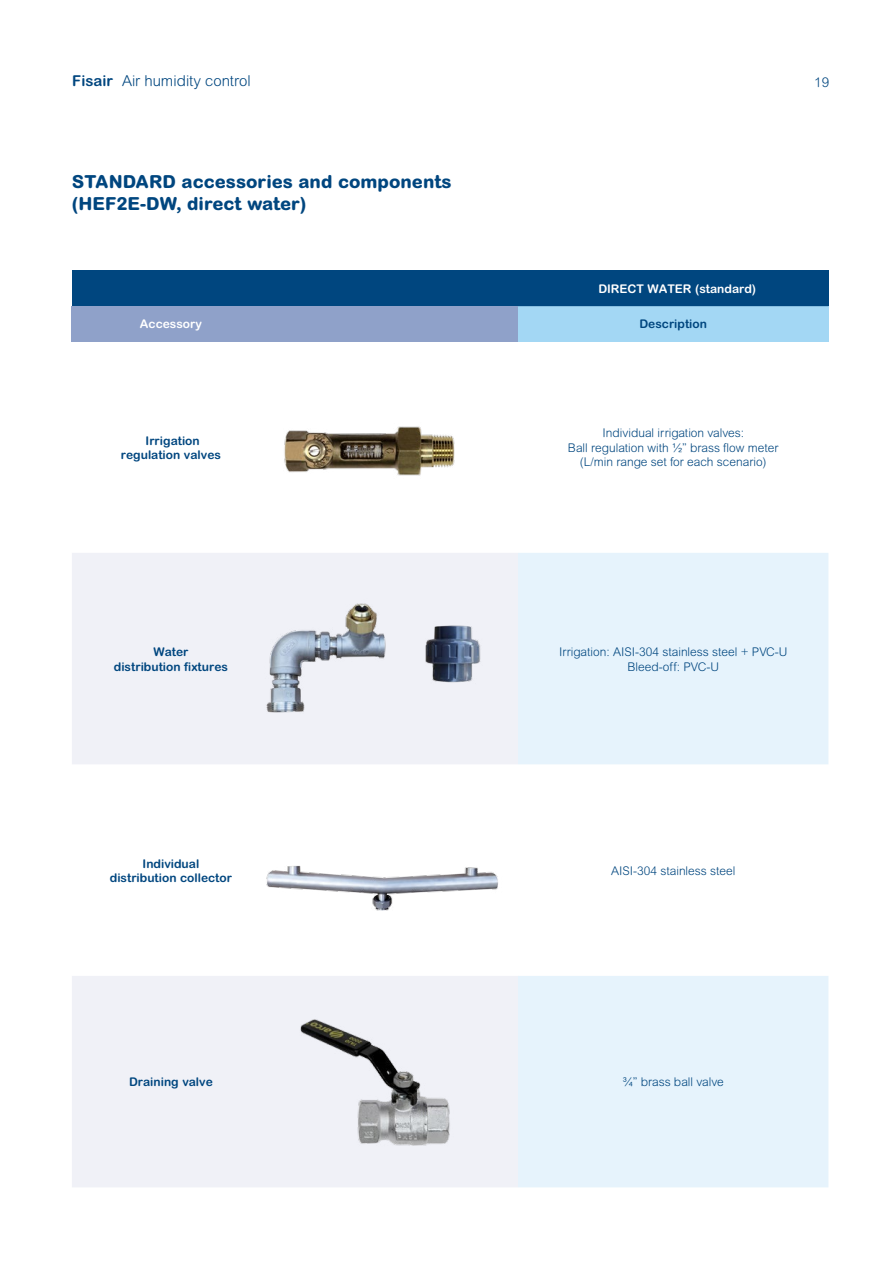
<style>
.page{position:relative;width:893px;height:1263px;background:#fff}
.page>*{position:absolute;margin:0;border:0;box-sizing:border-box;transform-origin:0 0}
.t1{font:800 18px/21.6px "Arial Rounded MT";color:#00467f}
.t2{font:300 15px "Arial Rounded MT";color:#00467f}
.t3{font:300 13.5px "Arial Rounded MT";color:#00467f}
.t4{font:300 12px/14.4px "Arial Rounded MT";color:#00467f;text-align:center}
.t5{font:700 12px/14.4px "Arial Rounded MT";color:#00467f;text-align:center}
.t6{font:700 12px "Arial Rounded MT";color:#fff}
.s1{font-weight:700}
</style>
<div class="page">
<div style="left:72px;top:270px;width:756px;height:36px;background:#00467f"></div>
<div style="left:72px;top:306px;width:198px;height:35px;background:#8fa1c9"></div>
<div style="left:270px;top:306px;width:248px;height:35px;background:#8fa1c9"></div>
<div style="left:518px;top:306px;width:310px;height:35px;background:#a3d7f4"></div>
<svg style="left:72px;top:553px;width:446px;height:634px;fill:#f0f1f7"></svg>
<svg style="left:518px;top:553px;width:310px;height:634px;fill:#e6f3fc"></svg>
<img style="left:284px;top:426px;width:171px;height:50px">
<img style="left:293px;top:1014px;width:164px;height:142px">
<img style="left:261px;top:855px;width:242px;height:60px">
<img style="left:421px;top:621px;width:61px;height:65px">
<img style="left:254px;top:599px;width:142px;height:120px">
<p class="t2" style="left:72px;top:73px;width:180px"><span class="s1">Fisair</span> Air humidity control</p>
<p class="t3" style="left:814px;top:74px;width:16px">19</p>
<h1 class="t1" style="left:72px;top:171px;width:381px">STANDARD accessories and components (HEF2E-DW, direct water)</h1>
<p class="t6" style="left:598px;top:281px;width:159px">DIRECT WATER (standard)</p>
<p class="t6" style="left:140px;top:317px;width:64px">Accessory</p>
<p class="t5" style="left:639px;top:317px;width:69px">Description</p>
<p class="t5" style="left:121px;top:433px;width:102px">Irrigation regulation valves</p>
<p class="t4" style="left:568px;top:426px;width:212px">Individual irrigation valves:<br>Ball regulation with ½” brass flow meter (L/min range set for each scenario)</p>
<p class="t5" style="left:114px;top:644px;width:116px">Water<br>distribution fixtures</p>
<p class="t4" style="left:559px;top:645px;width:230px">Irrigation: AISI-304 stainless steel + PVC-U<br>Bleed-off: PVC-U</p>
<p class="t5" style="left:110px;top:856px;width:124px">Individual distribution collector</p>
<p class="t4" style="left:611px;top:863px;width:126px">AISI-304 stainless steel</p>
<p class="t5" style="left:129px;top:1075px;width:85px">Draining valve</p>
<p class="t4" style="left:623px;top:1075px;width:103px">¾” brass ball valve</p>
</div>
